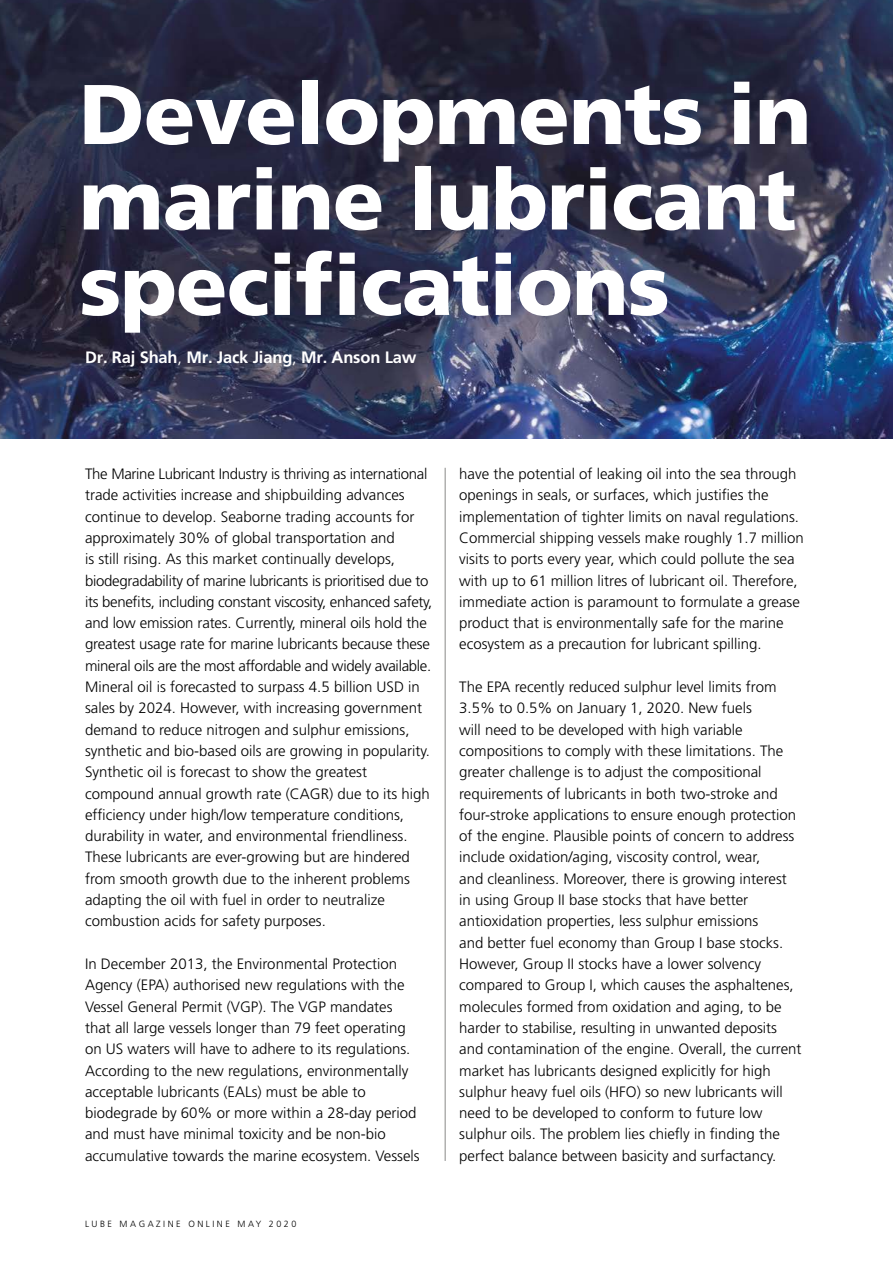
<style>
.page{position:relative;width:893px;height:1263px;background:#fff}
.page>*{position:absolute;margin:0;border:0;box-sizing:border-box;transform-origin:0 0}
.t1{font:900 84.45px/85.5px "Frutiger";letter-spacing:-.01em;color:#fff}
.t2{font:700 16.5px "Frutiger";letter-spacing:-.01em;color:#fff}
.t3{font:300 15px/21.3px "Frutiger";color:#000}
.t4{font:300 9px "Frutiger";letter-spacing:.28em;color:#000}
.s1{font-weight:300}
</style>
<div class="page">
<img style="left:0;top:0;width:893px;height:439px">
<hr style="left:445px;top:468px;width:1px;height:693px;background:#9d9d9c">
<h1 class="t1" style="left:79px;top:72px;width:734px">Developments in marine lubricant specifications</h1>
<p class="t2" style="left:85px;top:348px;width:333px">Dr. Raj Shah<span class="s1">,</span> Mr. Jack Jiang<span class="s1">,</span> Mr. Anson Law</p>
<p class="t3" style="left:85px;top:463px;width:349px">The Marine Lubricant Industry is thriving as international trade activities increase and shipbuilding advances continue to develop. Seaborne trading accounts for approximately 30% of global transportation and<br>is still rising. As this market continually develops, biodegradability of marine lubricants is prioritised due to its benefits, including constant viscosity, enhanced safety, and low emission rates. Currently, mineral oils hold the greatest usage rate for marine lubricants because these mineral oils are the most affordable and widely available.<br>Mineral oil is forecasted to surpass 4.5 billion USD in sales by 2024. However, with increasing government demand to reduce nitrogen and sulphur emissions, synthetic and bio-based oils are growing in popularity.<br>Synthetic oil is forecast to show the greatest compound annual growth rate (CAGR) due to its high efficiency under high/low temperature conditions, durability in water, and environmental friendliness.<br>These lubricants are ever-growing but are hindered from smooth growth due to the inherent problems adapting the oil with fuel in order to neutralize combustion acids for safety purposes.</p>
<p class="t3" style="left:85px;top:953px;width:336px">In December 2013, the Environmental Protection Agency (EPA) authorised new regulations with the Vessel General Permit (VGP). The VGP mandates that all large vessels longer than 79 feet operating on US waters will have to adhere to its regulations.<br>According to the new regulations, environmentally acceptable lubricants (EALs) must be able to biodegrade by 60% or more within a 28-day period and must have minimal toxicity and be non-bio accumulative towards the marine ecosystem. Vessels</p>
<p class="t4" style="left:85px;top:1219px;width:213px">LUBE MAGAZINE ONLINE MAY 2020</p>
<p class="t3" style="left:459px;top:463px;width:346px">have the potential of leaking oil into the sea through openings in seals, or surfaces, which justifies the implementation of tighter limits on naval regulations.<br>Commercial shipping vessels make roughly 1.7 million visits to ports every year, which could pollute the sea with up to 61 million litres of lubricant oil. Therefore, immediate action is paramount to formulate a grease product that is environmentally safe for the marine ecosystem as a precaution for lubricant spilling.</p>
<p class="t3" style="left:459px;top:676px;width:344px">The EPA recently reduced sulphur level limits from 3.5% to 0.5% on January 1, 2020. New fuels<br>will need to be developed with high variable compositions to comply with these limitations. The greater challenge is to adjust the compositional requirements of lubricants in both two-stroke and four-stroke applications to ensure enough protection of the engine. Plausible points of concern to address include oxidation/aging, viscosity control, wear,<br>and cleanliness. Moreover, there is growing interest in using Group II base stocks that have better antioxidation properties, less sulphur emissions<br>and better fuel economy than Group I base stocks.<br>However, Group II stocks have a lower solvency compared to Group I, which causes the asphaltenes, molecules formed from oxidation and aging, to be harder to stabilise, resulting in unwanted deposits and contamination of the engine. Overall, the current market has lubricants designed explicitly for high sulphur heavy fuel oils (HFO) so new lubricants will need to be developed to conform to future low sulphur oils. The problem lies chiefly in finding the perfect balance between basicity and surfactancy.</p>
</div>
